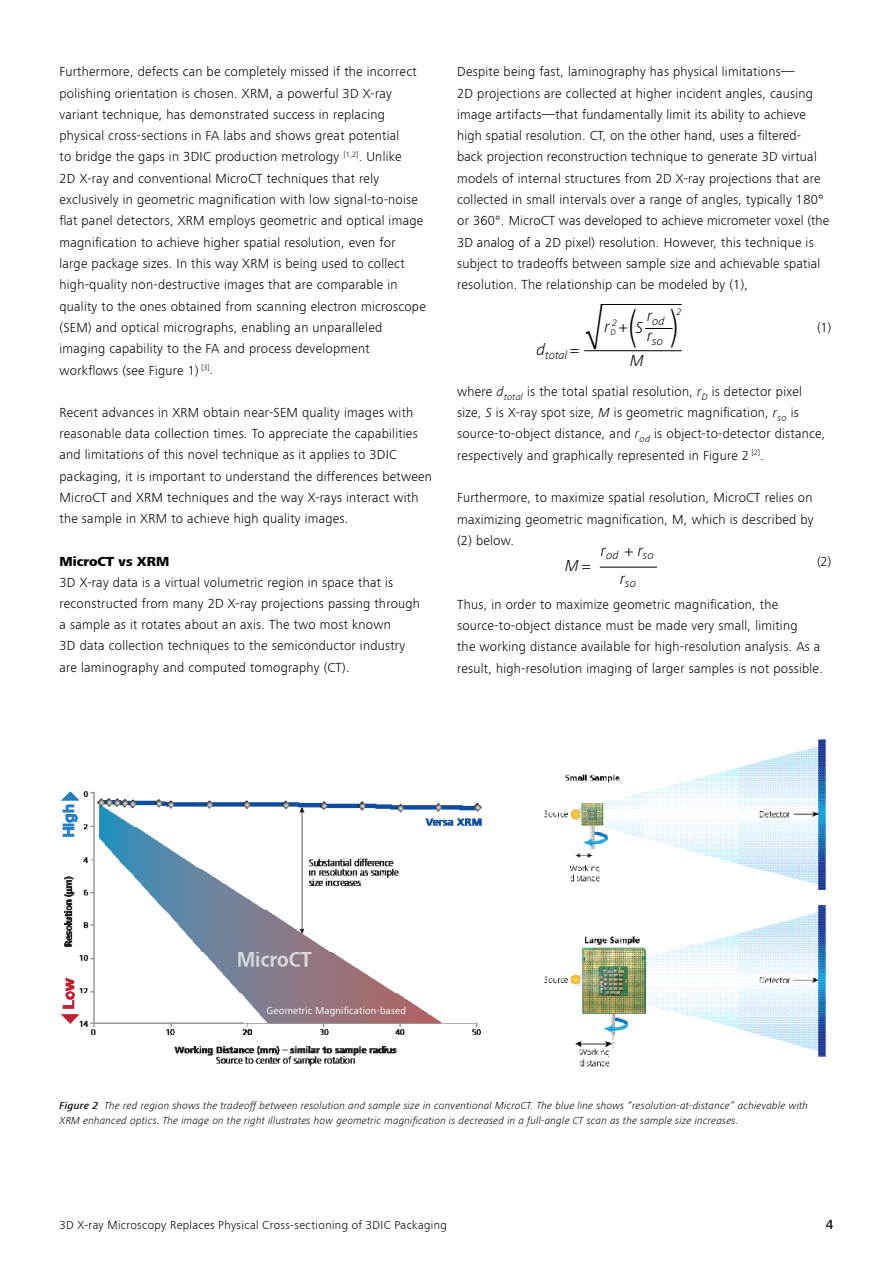
<style>
.page{position:relative;width:893px;height:1263px;background:#fff}
.page>*{position:absolute;margin:0;border:0;box-sizing:border-box;transform-origin:0 0}
.t1{font:italic 300 45px "ZEISS Frutiger Next W1 G";color:#000;scale:.83 1}
.t2{font:italic 300 16.35px/33px "ZEISS Frutiger Next W1 G";color:#000;text-align:center}
.t3{font:300 13.5px/21.3px "ZEISS Frutiger Next W1 G";letter-spacing:.02em;color:#000}
.t4{font:800 13.5px "ZEISS Frutiger Next W1 G";color:#000}
.t5{font:500 13.5px "ZEISS Frutiger Next W1 G";color:#000}
.t6{font:300 12px "ZEISS Frutiger Next W1 G";letter-spacing:.03em;color:#000}
.t7{font:italic 300 11.55px "ZEISS Frutiger Next W1 G";color:#000}
.t8{font:italic 300 10.5px/15px "ZEISS Frutiger Next W1 G";letter-spacing:.02em;color:#000}
.t9{font:10.2px "ZEISS Frutiger Next W1 G";letter-spacing:.02em;color:#fff}
.t10{font:italic 300 9.6px "ZEISS Frutiger Next W1 G";color:#000}
.t11{font:italic 300 8.55px "ZEISS Frutiger Next W1 G";color:#000}
.s1{font-style:normal}
.s2{font-style:italic}
.s3{font-family:"ZEISS Frutiger Next W1 G Med It";font-weight:400;font-style:normal}
</style>
<div class="page">
<hr style="left:601px;top:304px;width:81px;height:1px;background:#000">
<hr style="left:584px;top:350px;width:98px;height:1px;background:#000">
<hr style="left:600px;top:567px;width:57px;height:1px;background:#000">
<img style="left:544px;top:740px;width:283px;height:150px">
<img style="left:544px;top:905px;width:283px;height:162px">
<img style="left:61px;top:791px;width:421px;height:275px">
<svg style="left:645px;top:328px;width:28px;height:1px"></svg>
<p class="t3" style="left:60px;top:60px;width:368px">Furthermore, defects can be completely missed if the incorrect polishing orientation is chosen. XRM, a powerful 3D X-ray variant technique, has demonstrated success in replacing physical cross-sections in FA labs and shows great potential<br>to bridge the gaps in 3DIC production metrology <sup>[1,2]</sup>. Unlike<br>2D X-ray and conventional MicroCT techniques that rely exclusively in geometric magnification with low signal-to-noise flat panel detectors, XRM employs geometric and optical image magnification to achieve higher spatial resolution, even for large package sizes. In this way XRM is being used to collect high-quality non-destructive images that are comparable in quality to the ones obtained from scanning electron microscope (SEM) and optical micrographs, enabling an unparalleled imaging capability to the FA and process development workflows (see Figure 1) <sup>[3]</sup>.</p>
<p class="t3" style="left:60px;top:401px;width:374px">Recent advances in XRM obtain near-SEM quality images with reasonable data collection times. To appreciate the capabilities and limitations of this novel technique as it applies to 3DIC packaging, it is important to understand the differences between MicroCT and XRM techniques and the way X-rays interact with the sample in XRM to achieve high quality images.</p>
<p class="t4" style="left:60px;top:551px;width:111px">MicroCT vs XRM</p>
<p class="t3" style="left:60px;top:571px;width:362px">3D X-ray data is a virtual volumetric region in space that is reconstructed from many 2D X-ray projections passing through a sample as it rotates about an axis. The two most known<br>3D data collection techniques to the semiconductor industry are laminography and computed tomography (CT).</p>
<p class="t3" style="left:457px;top:60px;width:373px">Despite being fast, laminography has physical limitations—<br>2D projections are collected at higher incident angles, causing image artifacts—that fundamentally limit its ability to achieve high spatial resolution. CT, on the other hand, uses a filtered&shy;back projection reconstruction technique to generate 3D virtual models of internal structures from 2D X-ray projections that are collected in small intervals over a range of angles, typically 180° or 360°. MicroCT was developed to achieve micrometer voxel (the 3D analog of a 2D pixel) resolution. However, this technique is subject to tradeoffs between sample size and achievable spatial resolution. The relationship can be modeled by (1),</p>
<p class="t3" style="left:817px;top:316px;width:16px">(1)</p>
<h1 class="t1" style="left:584px;top:294px;width:64px">√ <span class="s1">(</span></h1>
<p class="t10" style="left:677px;top:305px;width:7px">2</p>
<p class="t7" style="left:647px;top:313px;width:19px"><sup>r</sup>od</p>
<p class="t2" style="left:604px;top:309px;width:14px">r <sup>2</sup></p>
<p class="t2" style="left:630px;top:311px;width:15px">S<br>M</p>
<p class="t11" style="left:611px;top:326px;width:19px">D <sup>+</sup></p>
<p class="t7" style="left:647px;top:333px;width:17px"><sup>r</sup>so</p>
<p class="t7" style="left:536px;top:348px;width:44px"><sup>d</sup>total <sup>=</sup></p>
<p class="t3" style="left:457px;top:380px;width:370px">where <span class="s2">d</span><sub>total</sub> is the total spatial resolution, <span class="s2">r</span><sub>D</sub> is detector pixel size, <span class="s2">S</span> is X-ray spot size, <span class="s2">M</span> is geometric magnification, <span class="s2">r</span><sub>so</sub> is source-to-object distance, and <span class="s2">r</span><sub>od</sub> is object-to-detector distance, respectively and graphically represented in Figure 2 <sup>[2]</sup>.</p>
<p class="t3" style="left:457px;top:486px;width:358px;text-align:justify">Furthermore, to maximize spatial resolution, MicroCT relies on maximizing geometric magnification, M, which is described by (2) below.</p>
<p class="t3" style="left:817px;top:550px;width:16px">(2)</p>
<p class="t3" style="left:457px;top:593px;width:367px">Thus, in order to maximize geometric magnification, the source-to-object distance must be made very small, limiting<br>the working distance available for high-resolution analysis. As a result, high-resolution imaging of larger samples is not possible.</p>
<p class="t7" style="left:601px;top:547px;width:54px"><sup>r</sup>od <sup>+</sup> <sup>r</sup>so</p>
<p class="t7" style="left:620px;top:576px;width:17px"><sup>r</sup>so</p>
<p class="t2" style="left:565px;top:549px;width:27px">M=</p>
<p class="t9" style="left:267px;top:1003px;width:141px">Geometric Magnification-based</p>
<p class="t8" style="left:60px;top:1098px;width:750px"><span class="s3">Figure 2</span> The red region shows the tradeoff between resolution and sample size in conventional MicroCT. The blue line shows “resolution-at-distance” achievable with<br>XRM enhanced optics. The image on the right illustrates how geometric magnification is decreased in a full-angle CT scan as the sample size increases.</p>
<p class="t6" style="left:60px;top:1217px;width:389px">3D X-ray Microscopy Replaces Physical Cross-sectioning of 3DIC Packaging</p>
<p class="t5" style="left:826px;top:1215px;width:9px">4</p>
</div>
